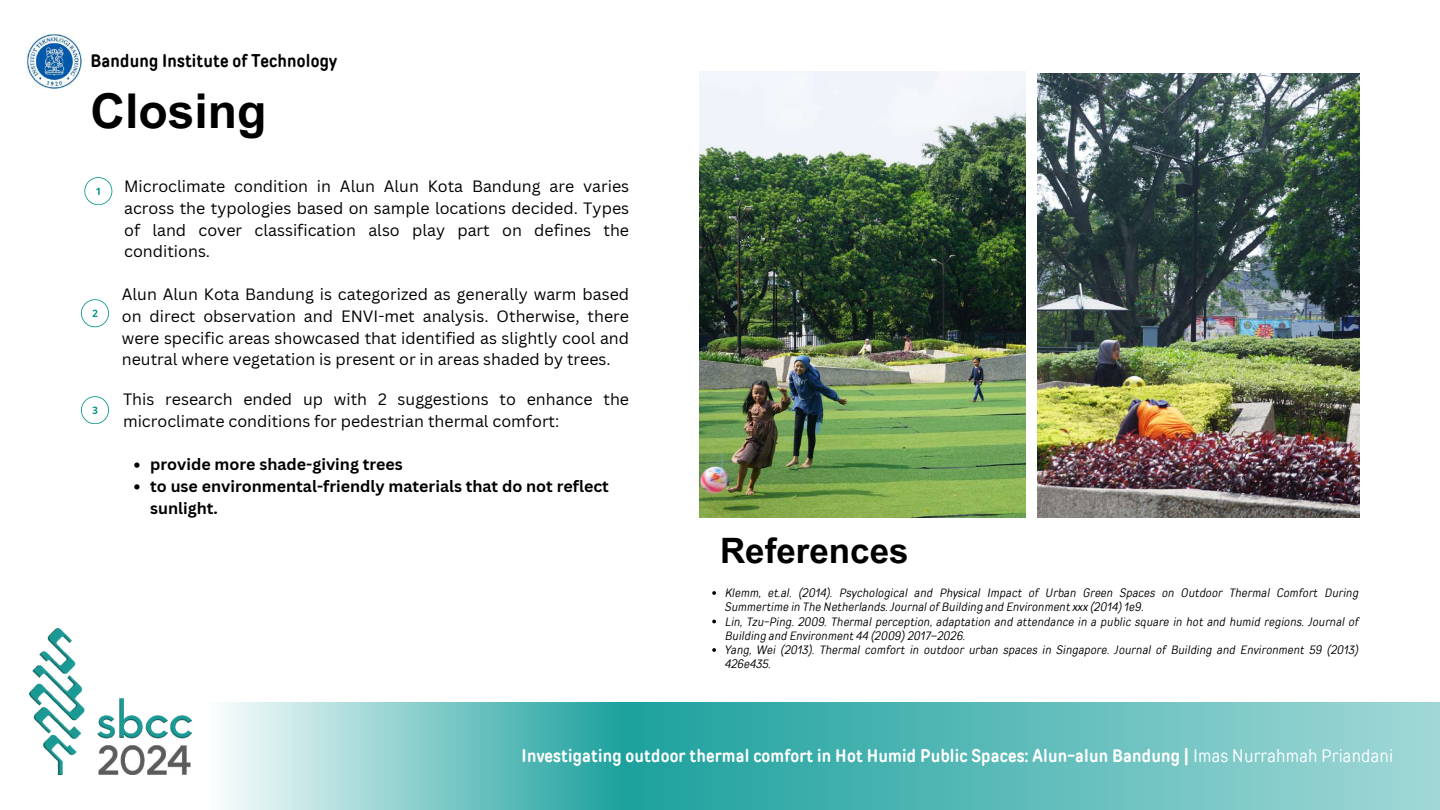
<style>
.page{position:relative;width:1440px;height:810px;background:#fff}
.page>*{position:absolute;margin:0;border:0;box-sizing:border-box;transform-origin:0 0}
.t1{font:700 48px "Arial MT Pro";color:#000}
.t2{font:700 35px "Arial MT Pro";color:#000}
.t3{font:700 18px "TT Rounds Condensed";letter-spacing:.01em;color:#fff}
.t4{font:700 18px "TT Rounds Condensed";letter-spacing:.01em;color:#000}
.t5{font:16px/21.8px "Canva Sans";color:#000;text-align:justify}
.t6{font:700 16px/21.8px "Canva Sans";color:#000}
.t7{font:italic 12px/14.2px "TT Rounds Condensed";letter-spacing:.01em;color:#000}
.s1{font-weight:400}
</style>
<div class="page">
<svg style="left:225px;top:703px;width:1215px;height:107px;background:#6cc2bf"></svg>
<img style="left:29px;top:629px;width:162px;height:146px">
<img style="left:26px;top:33px;width:56px;height:56px">
<svg style="left:84px;top:177px;width:28px;height:28px"></svg>
<svg style="left:81px;top:299px;width:28px;height:28px"></svg>
<svg style="left:81px;top:396px;width:28px;height:28px"></svg>
<img style="left:699px;top:72px;width:327px;height:445px">
<img style="left:1038px;top:73px;width:321px;height:444px">
<svg style="left:712px;top:591px;width:4px;height:4px"></svg>
<svg style="left:712px;top:620px;width:4px;height:3px"></svg>
<svg style="left:712px;top:648px;width:4px;height:4px"></svg>
<svg style="left:134px;top:463px;width:6px;height:5px"></svg>
<svg style="left:134px;top:484px;width:6px;height:6px"></svg>
<p class="t4" style="left:91px;top:50px;width:248px">Bandung Institute of Technology</p>
<h1 class="t1" style="left:91px;top:93px;width:178px">Closing</h1>
<p class="t5" style="left:124px;top:175px;width:507px">Microclimate condition in Alun Alun Kota Bandung are varies across the typologies based on sample locations decided. Types of land cover classification also play part on defines the conditions.</p>
<p class="t5" style="left:122px;top:283px;width:509px">Alun Alun Kota Bandung is categorized as generally warm based on direct observation and ENVI-met analysis. Otherwise, there were specific areas showcased that identified as slightly cool and neutral where vegetation is present or in areas shaded by trees.</p>
<p class="t5" style="left:123px;top:388px;width:508px">This research ended up with 2 suggestions to enhance the microclimate conditions for pedestrian thermal comfort:</p>
<p class="t6" style="left:150px;top:453px;width:460px">provide more shade-giving trees<br>to use environmental-friendly materials that do not reflect sunlight.</p>
<h2 class="t2" style="left:720px;top:538px;width:190px">References</h2>
<p class="t7" style="left:725px;top:586px;width:635px">Klemm, et.al. (2014). Psychological and Physical Impact of Urban Green Spaces on Outdoor Thermal Comfort During Summertime in The Netherlands. Journal of Building and Environment xxx (2014) 1e9.<br>Lin, Tzu-Ping. 2009. Thermal perception, adaptation and attendance in a public square in hot and humid regions. Journal of Building and Environment 44 (2009) 2017–2026.<br>Yang, Wei (2013). Thermal comfort in outdoor urban spaces in Singapore. Journal of Building and Environment 59 (2013)<br>426e435.</p>
<p class="t3" style="left:522px;top:745px;width:873px">Investigating outdoor thermal comfort in Hot Humid Public Spaces: Alun-alun Bandung | <span class="s1">Imas Nurrahmah Priandani</span></p>
</div>
